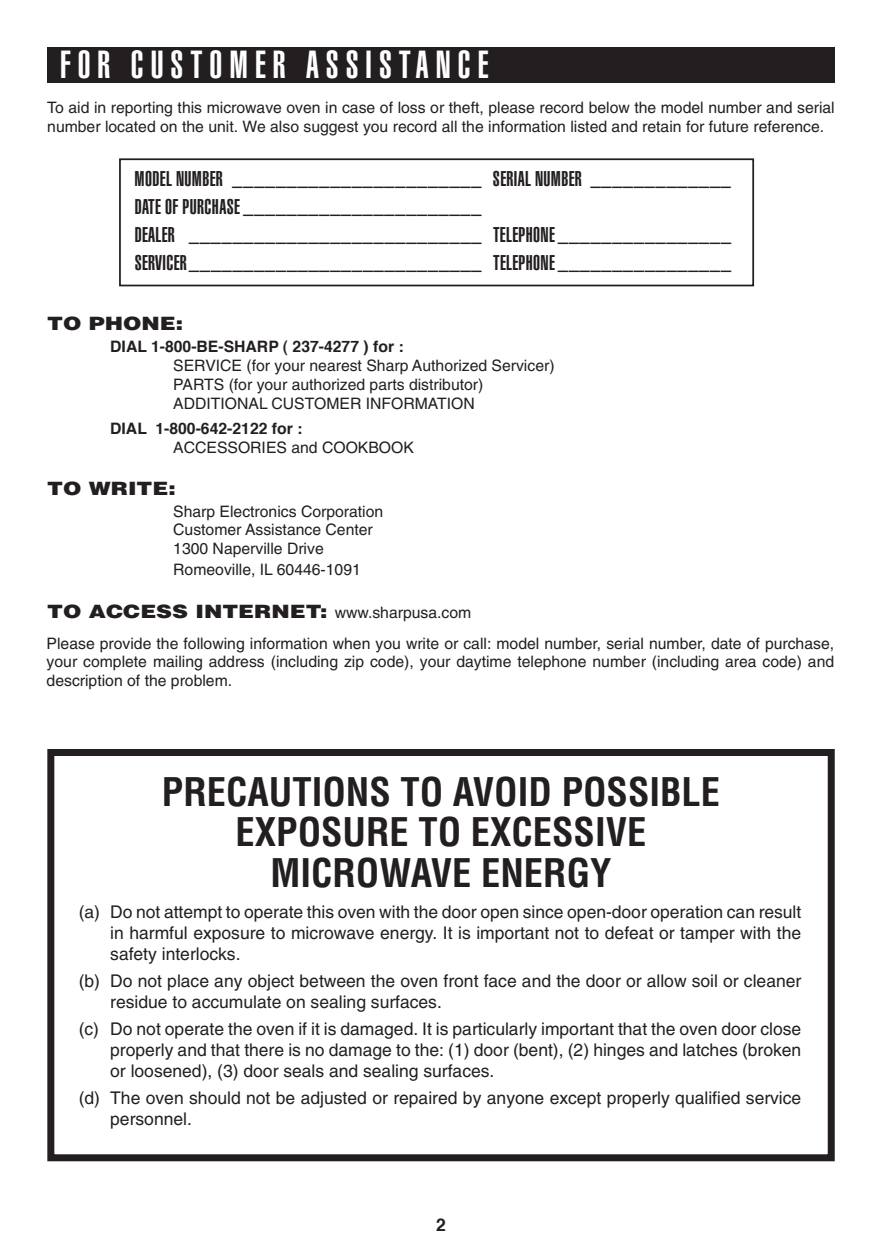
<style>
.page{position:relative;width:882px;height:1260px;background:#fff}
.page>*{position:absolute;margin:0;border:0;box-sizing:border-box;transform-origin:0 0}
.t1{font:700 condensed 38.5px/40.2px "Helvetica";color:#231f20;text-align:center}
.t2{font:900 extra-condensed 38.5px "Helvetica";letter-spacing:.185em;color:#fff}
.t3{font:900 extra-condensed 21px/28px "Helvetica";letter-spacing:.015em;color:#231f20}
.t4{font:900 18.38px "Helvetica";color:#231f20;scale:1.2 1}
.t5{font:17.5px/21px "Helvetica";color:#231f20;text-align:justify}
.t6{font:700 17.5px "Helvetica";color:#231f20}
.t7{font:15.75px/18.9px "Helvetica";color:#231f20}
.t8{font:700 15.75px "Helvetica";color:#231f20}
.s1{font-weight:400;font-size:15.75px}
</style>
<div class="page">
<div style="left:119px;top:158px;width:635px;height:128px;border:2px solid #231f20"></div>
<div style="left:47px;top:749px;width:788px;height:412px;border:7px solid #231f20"></div>
<div style="left:47px;top:47px;width:788px;height:36px;background:#231f20"></div>
<h1 class="t2" style="left:60px;top:42px;width:430px">FOR CUSTOMER ASSISTANCE</h1>
<p class="t7" style="left:47px;top:98px;width:789px">To aid in reporting this microwave oven in case of loss or theft, please record below the model number and serial number located on the unit. We also suggest you record all the information listed and retain for future reference.</p>
<h2 class="t3" style="left:135px;top:164px;width:598px">MODEL NUMBER _______________________ SERIAL NUMBER _____________<br>DATE OF PURCHASE ______________________<br>DEALER</h2>
<h2 class="t3" style="left:189px;top:220px;width:319px">___________________________ TELEPHONE</h2>
<h2 class="t3" style="left:558px;top:220px;width:175px">________________</h2>
<h2 class="t3" style="left:135px;top:248px;width:374px">SERVICER ___________________________ TELEPHONE</h2>
<h2 class="t3" style="left:558px;top:248px;width:175px">________________</h2>
<p class="t4" style="left:47px;top:312px;width:115px">TO PHONE:</p>
<p class="t8" style="left:110px;top:334px;width:295px">DIAL 1-800-BE-SHARP ( 237-4277 ) for :</p>
<p class="t7" style="left:173px;top:356px;width:383px">SERVICE (for your nearest Sharp Authorized Servicer)<br>PARTS (for your authorized parts distributor)<br>ADDITIONAL CUSTOMER INFORMATION</p>
<p class="t8" style="left:110px;top:415px;width:194px">DIAL 1-800-642-2122 for :</p>
<p class="t7" style="left:173px;top:438px;width:242px">ACCESSORIES and COOKBOOK</p>
<p class="t4" style="left:47px;top:476px;width:109px">TO WRITE:</p>
<p class="t7" style="left:173px;top:501px;width:212px">Sharp Electronics Corporation<br>Customer Assistance Center<br>1300 Naperville Drive</p>
<p class="t7" style="left:173px;top:560px;width:189px">Romeoville, IL 60446-1091</p>
<p class="t4" style="left:47px;top:599px;width:355px">TO ACCESS INTERNET: <span class="s1">www.sharpusa.com</span></p>
<p class="t7" style="left:47px;top:634px;width:789px;text-align:justify">Please provide the following information when you write or call: model number, serial number, date of purchase, your complete mailing address (including zip code), your daytime telephone number (including area code) and description of the problem.</p>
<h1 class="t1" style="left:162px;top:772px;width:560px">PRECAUTIONS TO AVOID POSSIBLE<br>EXPOSURE TO EXCESSIVE<br>MICROWAVE ENERGY</h1>
<p class="t5" style="left:110px;top:901px;width:693px;text-indent:-32px">(a) Do not attempt to operate this oven with the door open since open-door operation can result in harmful exposure to microwave energy. It is important not to defeat or tamper with the safety interlocks.</p>
<p class="t5" style="left:110px;top:970px;width:693px;text-indent:-32px">(b) Do not place any object between the oven front face and the door or allow soil or cleaner residue to accumulate on sealing surfaces.</p>
<p class="t5" style="left:110px;top:1018px;width:693px;text-indent:-32px">(c) Do not operate the oven if it is damaged. It is particularly important that the oven door close properly and that there is no damage to the: (1) door (bent), (2) hinges and latches (broken or loosened), (3) door seals and sealing surfaces.</p>
<p class="t5" style="left:110px;top:1088px;width:693px;text-indent:-32px">(d) The oven should not be adjusted or repaired by anyone except properly qualified service personnel.</p>
<p class="t6" style="left:436px;top:1211px;width:11px">2</p>
</div>
